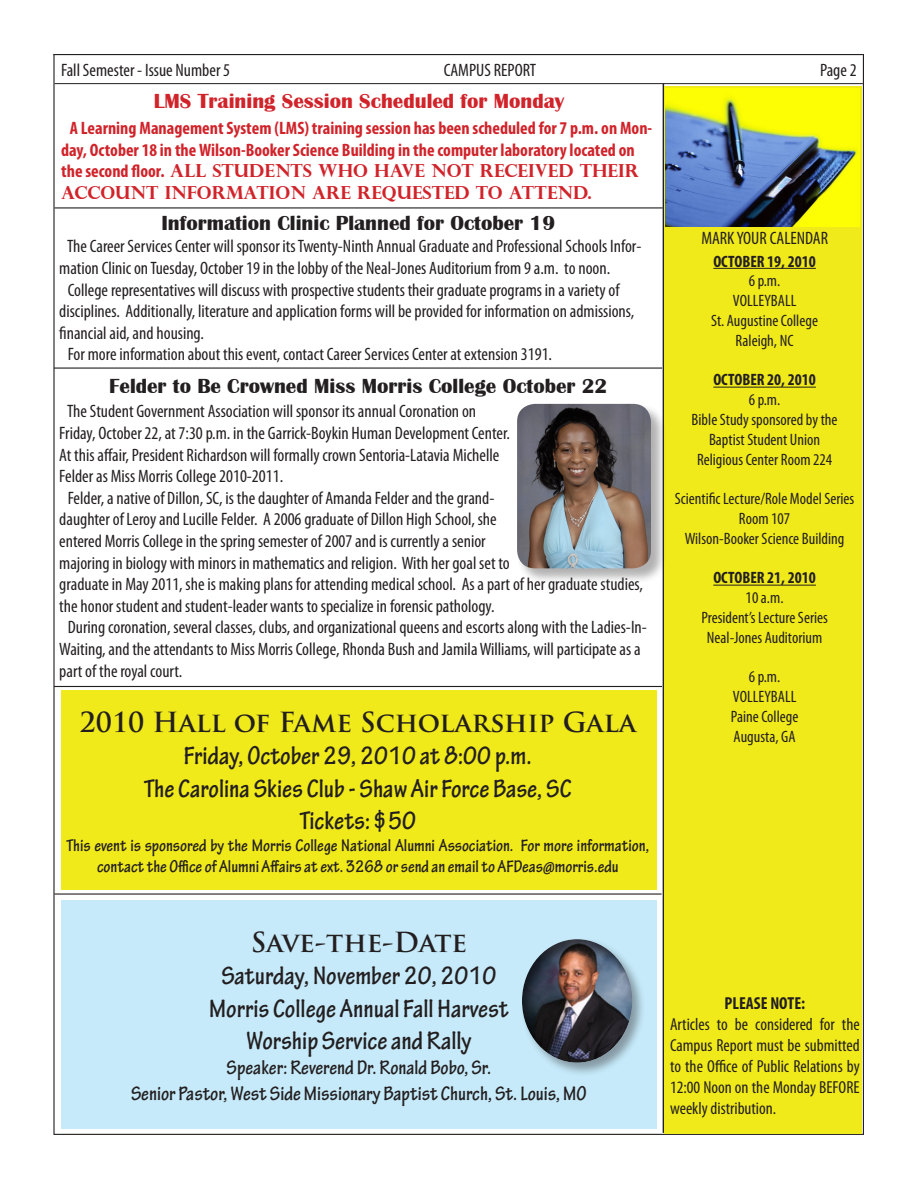
<style>
.page{position:relative;width:918px;height:1188px;background:#fff}
.page>*{position:absolute;margin:0;border:0;box-sizing:border-box;transform-origin:0 0}
.t1{font:700 condensed 27px "Tekton Pro";color:#231f20}
.t2{font:700 27px "Trajan Pro";color:#231f20}
.t3{font:700 condensed 21px "Tekton Pro";color:#231f20}
.t4{font:700 21px "Britannic";color:#231f20}
.t5{font:700 21px "Britannic";color:#d1232a}
.t6{font:condensed 18px/21.6px "Myriad Pro";color:#231f20}
.t7{font:700 condensed 18px/21.6px "Myriad Pro";color:#d1232a}
.t8{font:700 condensed 18px/21.6px "Tekton Pro";color:#231f20;text-align:center}
.t9{font:condensed 17.4px/20.9px "Myriad Pro";color:#231f20;text-align:justify}
.t10{font:700 condensed 17.4px "Myriad Pro";color:#231f20}
.t11{font:condensed 16.5px "Myriad Pro";color:#231f20}
.t12{font:700 condensed 16.5px "Myriad Pro";color:#231f20}
.s1{font-family:"Perpetua Titling";font-stretch:normal}
</style>
<div class="page">
<hr style="left:53px;top:54px;width:810px;height:1px;background:#231f20">
<hr style="left:863px;top:54px;width:1px;height:1080px;background:#231f20">
<hr style="left:53px;top:54px;width:2px;height:1081px;background:#231f20">
<hr style="left:54px;top:1134px;width:810px;height:1px;background:#231f20">
<hr style="left:663px;top:84px;width:1px;height:1049px;background:#231f20">
<hr style="left:55px;top:83px;width:808px;height:1px;background:#231f20">
<div style="left:664px;top:87px;width:197px;height:1047px;background:#f1ea1a"></div>
<hr style="left:713px;top:268px;width:103px;height:1px;background:#231f20">
<hr style="left:713px;top:387px;width:103px;height:1px;background:#231f20">
<hr style="left:713px;top:585px;width:103px;height:1px;background:#231f20">
<img style="left:665px;top:89px;width:195px;height:137px">
<hr style="left:55px;top:207px;width:608px;height:1px;background:#231f20">
<hr style="left:54px;top:368px;width:608px;height:1px;background:#231f20">
<hr style="left:54px;top:893px;width:608px;height:2px;background:#231f20">
<div style="left:516px;top:403px;width:151px;height:181px;background:#231f20;opacity:.35"></div>
<img style="left:517px;top:404px;width:134px;height:164px">
<hr style="left:54px;top:686px;width:608px;height:1px;background:#231f20">
<div style="left:61px;top:900px;width:596px;height:229px;background:#c6eafa"></div>
<div style="left:61px;top:691px;width:596px;height:199px;background:#f1ea1a"></div>
<div style="left:520px;top:937px;width:126px;height:140px;background:#231f20;opacity:.4"></div>
<div style="left:522px;top:937px;width:112px;height:126px;background:#231f20;opacity:.75"></div>
<p class="t6" style="left:61px;top:59px;width:171px">Fall Semester - Issue Number 5</p>
<p class="t6" style="left:444px;top:59px;width:94px">CAMPUS REPORT</p>
<p class="t6" style="left:820px;top:59px;width:38px">Page 2</p>
<p class="t5" style="left:154px;top:89px;width:412px">LMS Training Session Scheduled for Monday</p>
<p class="t7" style="left:61px;top:117px;width:593px;text-indent:9px">A Learning Management System (LMS) training session has been scheduled for 7 p.m. on Mon&shy;day, October 18 in the Wilson-Booker Science Building in the computer laboratory located on the second floor. <span class="s1">ALL STUDENTS WHO HAVE NOT RECEIVED THEIR ACCOUNT INFORMATION ARE REQUESTED TO ATTEND.</span></p>
<p class="t4" style="left:161px;top:212px;width:395px">Information Clinic Planned for October 19</p>
<p class="t6" style="left:59px;top:235px;width:584px;text-indent:8px">The Career Services Center will sponsor its Twenty-Ninth Annual Graduate and Professional Schools Infor&shy;mation Clinic on Tuesday, October 19 in the lobby of the Neal-Jones Auditorium from 9 a.m. to noon.</p>
<p class="t6" style="left:59px;top:279px;width:577px;text-indent:8px">College representatives will discuss with prospective students their graduate programs in a variety of disciplines. Additionally, literature and application forms will be provided for information on admissions, financial aid, and housing.</p>
<p class="t6" style="left:68px;top:343px;width:486px">For more information about this event, contact Career Services Center at extension 3191.</p>
<p class="t4" style="left:109px;top:374px;width:500px">Felder to Be Crowned Miss Morris College October 22</p>
<p class="t6" style="left:59px;top:400px;width:452px;text-indent:8px">The Student Government Association will sponsor its annual Coronation on Friday, October 22, at 7:30 p.m. in the Garrick-Boykin Human Development Center.<br>At this affair, President Richardson will formally crown Sentoria-Latavia Michelle Felder as Miss Morris College 2010-2011.</p>
<p class="t6" style="left:59px;top:487px;width:585px;text-indent:8px">Felder, a native of Dillon, SC, is the daughter of Amanda Felder and the grand-<br>daughter of Leroy and Lucille Felder. A 2006 graduate of Dillon High School, she<br>entered Morris College in the spring semester of 2007 and is currently a senior<br>majoring in biology with minors in mathematics and religion. With her goal set to<br>graduate in May 2011, she is making plans for attending medical school. As a part of her graduate studies, the honor student and student-leader wants to specialize in forensic pathology.</p>
<p class="t6" style="left:59px;top:616px;width:589px;text-indent:8px">During coronation, several classes, clubs, and organizational queens and escorts along with the Ladies-In-<br>Waiting, and the attendants to Miss Morris College, Rhonda Bush and Jamila Williams, will participate as a part of the royal court.</p>
<p class="t2" style="left:80px;top:705px;width:558px">2010 Hall of Fame Scholarship Gala</p>
<p class="t1" style="left:184px;top:740px;width:349px">Friday, October 29, 2010 at 8:00 p.m.</p>
<p class="t1" style="left:144px;top:773px;width:429px">The Carolina Skies Club - Shaw Air Force Base, SC</p>
<p class="t1" style="left:300px;top:805px;width:118px">Tickets: $50</p>
<p class="t8" style="left:67px;top:835px;width:584px">This event is sponsored by the Morris College National Alumni Association. For more information, contact the Office of Alumni Affairs at ext. 3268 or send an email to AFDeas@morris.edu</p>
<p class="t6" style="left:701px;top:227px;width:128px">MARK YOUR CALENDAR</p>
<p class="t12" style="left:713px;top:251px;width:104px">OCTOBER 19, 2010</p>
<p class="t11" style="left:749px;top:271px;width:33px">6 p.m.</p>
<p class="t11" style="left:733px;top:291px;width:65px">VOLLEYBALL</p>
<p class="t11" style="left:711px;top:311px;width:108px">St. Augustine College</p>
<p class="t11" style="left:736px;top:330px;width:59px">Raleigh, NC</p>
<p class="t12" style="left:713px;top:370px;width:104px">OCTOBER 20, 2010</p>
<p class="t11" style="left:749px;top:390px;width:33px">6 p.m.</p>
<p class="t11" style="left:692px;top:410px;width:147px">Bible Study sponsored by the</p>
<p class="t11" style="left:709px;top:429px;width:113px">Baptist Student Union</p>
<p class="t11" style="left:697px;top:449px;width:137px">Religious Center Room 224</p>
<p class="t11" style="left:675px;top:489px;width:181px">Scientific Lecture/Role Model Series</p>
<p class="t11" style="left:739px;top:509px;width:53px">Room 107</p>
<p class="t11" style="left:685px;top:528px;width:161px">Wilson-Booker Science Building</p>
<p class="t12" style="left:713px;top:568px;width:104px">OCTOBER 21, 2010</p>
<p class="t11" style="left:746px;top:588px;width:39px">10 a.m.</p>
<p class="t11" style="left:701px;top:608px;width:128px">President’s Lecture Series</p>
<p class="t11" style="left:707px;top:627px;width:117px">Neal-Jones Auditorium</p>
<p class="t11" style="left:749px;top:667px;width:33px">6 p.m.</p>
<p class="t11" style="left:733px;top:687px;width:65px">VOLLEYBALL</p>
<p class="t11" style="left:731px;top:707px;width:69px">Paine College</p>
<p class="t11" style="left:734px;top:726px;width:63px">Augusta, GA</p>
<p class="t2" style="left:251px;top:925px;width:218px">Save-the-Date</p>
<p class="t1" style="left:221px;top:960px;width:277px">Saturday, November 20, 2010</p>
<p class="t1" style="left:209px;top:993px;width:301px">Morris College Annual Fall Harvest</p>
<p class="t1" style="left:246px;top:1025px;width:227px">Worship Service and Rally</p>
<p class="t3" style="left:227px;top:1056px;width:266px">Speaker: Reverend Dr. Ronald Bobo, Sr.</p>
<p class="t3" style="left:131px;top:1081px;width:457px">Senior Pastor, West Side Missionary Baptist Church, St. Louis, MO</p>
<p class="t10" style="left:724px;top:993px;width:82px">PLEASE NOTE:</p>
<p class="t9" style="left:670px;top:1014px;width:191px">Articles to be considered for the Campus Report must be submitted to the Office of Public Relations by 12:00 Noon on the Monday BEFORE weekly distribution.</p>
</div>
